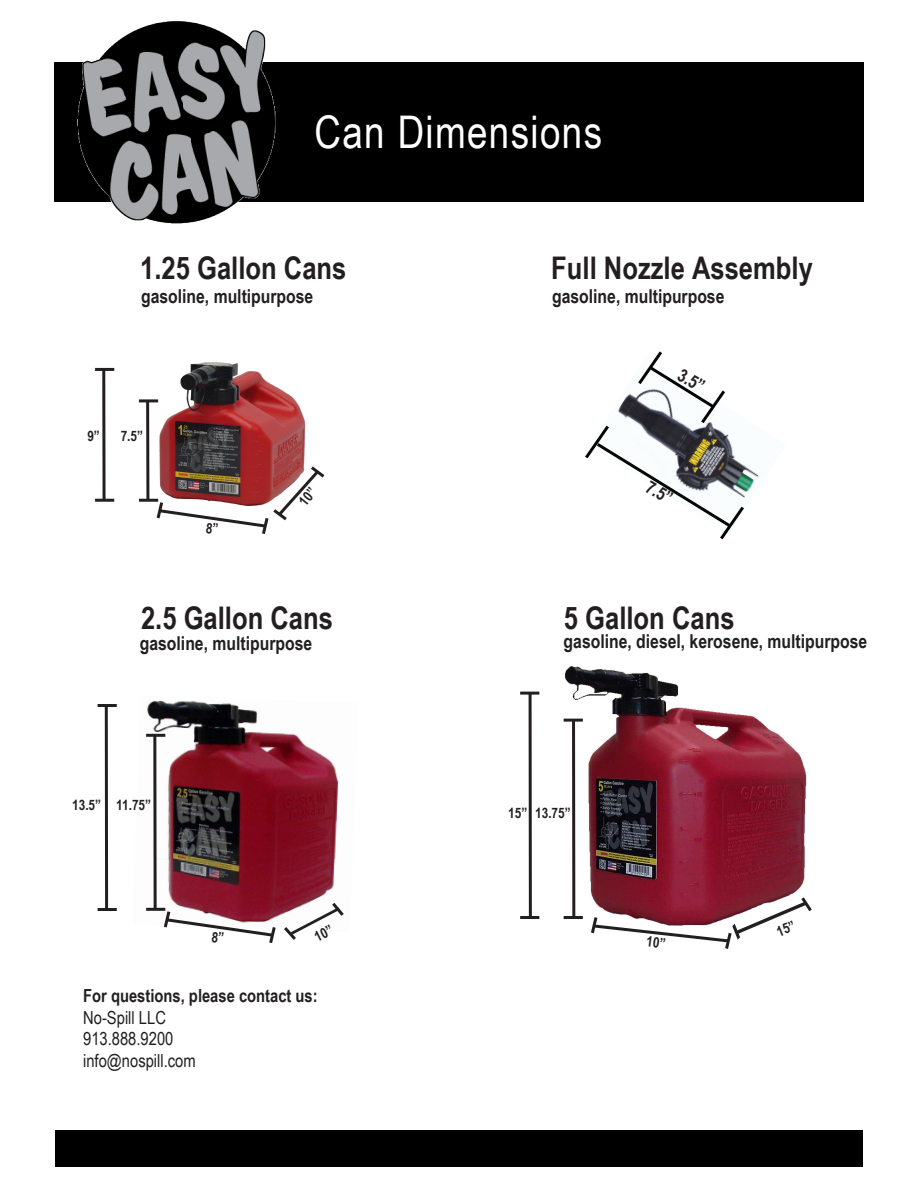
<style>
.page{position:relative;width:918px;height:1188px;background:#fff}
.page>*{position:absolute;margin:0;border:0;box-sizing:border-box;transform-origin:0 0}
.t1{font:45px "Arial Narrow";letter-spacing:.03em;color:#fff}
.t2{font:700 31.2px "Arial Narrow";color:#231f20}
.t3{font:700 19.2px "Arial Narrow";color:#231f20}
.t4{font:18px/21.6px "Arial Narrow";color:#231f20}
.t5{font:700 18px "Arial Narrow";color:#231f20}
.t6{font:700 14.4px "Arial Narrow";letter-spacing:-.005em;color:#231f20}
</style>
<div class="page">
<img style="left:563px;top:666px;width:244px;height:253px">
<img style="left:146px;top:700px;width:193px;height:208px">
<img style="left:158px;top:362px;width:148px;height:101px">
<div style="left:54px;top:62px;width:810px;height:139px;background:#000"></div>
<div style="left:55px;top:1130px;width:808px;height:37px;background:#000"></div>
<hr style="left:572px;top:720px;width:3px;height:198px;background:#231f20">
<hr style="left:564px;top:916px;width:19px;height:3px;background:#231f20">
<hr style="left:564px;top:719px;width:19px;height:3px;background:#231f20">
<svg style="left:153px;top:737px;width:4px;height:171px"></svg>
<hr style="left:146px;top:908px;width:19px;height:3px;background:#231f20">
<hr style="left:146px;top:734px;width:19px;height:3px;background:#231f20">
<hr style="left:146px;top:402px;width:3px;height:98px;background:#231f20">
<hr style="left:139px;top:499px;width:19px;height:3px;background:#231f20">
<hr style="left:139px;top:399px;width:19px;height:3px;background:#231f20">
<svg style="left:102px;top:371px;width:4px;height:128px"></svg>
<hr style="left:95px;top:499px;width:19px;height:3px;background:#231f20">
<hr style="left:95px;top:368px;width:19px;height:3px;background:#231f20">
<svg style="left:585px;top:351px;width:162px;height:189px"></svg>
<hr style="left:105px;top:705px;width:3px;height:204px;background:#231f20">
<hr style="left:98px;top:908px;width:19px;height:3px;background:#231f20">
<hr style="left:98px;top:704px;width:19px;height:3px;background:#231f20">
<hr style="left:529px;top:692px;width:3px;height:226px;background:#231f20">
<hr style="left:520px;top:916px;width:19px;height:3px;background:#231f20">
<hr style="left:520px;top:692px;width:19px;height:3px;background:#231f20">
<img style="left:76px;top:22px;width:206px;height:202px">
<svg style="left:589px;top:876px;width:223px;height:73px"></svg>
<svg style="left:162px;top:893px;width:182px;height:50px"></svg>
<svg style="left:154px;top:463px;width:171px;height:71px"></svg>
<h1 class="t1" style="left:315px;top:99px;width:289px">Can Dimensions</h1>
<h2 class="t2" style="left:140px;top:244px;width:208px">1.25 Gallon Cans</h2>
<p class="t3" style="left:141px;top:282px;width:174px">gasoline, multipurpose</p>
<p class="t6" style="left:87px;top:425px;width:14px">9”</p>
<p class="t6" style="left:121px;top:425px;width:24px">7.5”</p>
<h2 class="t2" style="left:551px;top:244px;width:263px">Full Nozzle Assembly</h2>
<p class="t3" style="left:552px;top:282px;width:174px">gasoline, multipurpose</p>
<p class="t5" style="left:686px;top:362px;width:29px;rotate:30deg">3.5”</p>
<p class="t5" style="left:654px;top:474px;width:29px;rotate:30deg">7.5”</p>
<h2 class="t2" style="left:141px;top:594px;width:193px">2.5 Gallon Cans</h2>
<h2 class="t2" style="left:564px;top:594px;width:172px">5 Gallon Cans</h2>
<p class="t3" style="left:140px;top:629px;width:174px">gasoline, multipurpose</p>
<p class="t3" style="left:564px;top:627px;width:305px">gasoline, diesel, kerosene, multipurpose</p>
<p class="t6" style="left:72px;top:794px;width:30px">13.5”</p>
<p class="t6" style="left:116px;top:794px;width:36px">11.75”</p>
<p class="t6" style="left:508px;top:802px;width:21px">15”</p>
<p class="t6" style="left:535px;top:802px;width:37px">13.75”</p>
<p class="t5" style="left:83px;top:982px;width:236px">For questions, please contact us:</p>
<p class="t4" style="left:83px;top:1006px;width:114px">No-Spill LLC<br>913.888.9200 info@nospill.com</p>
</div>
